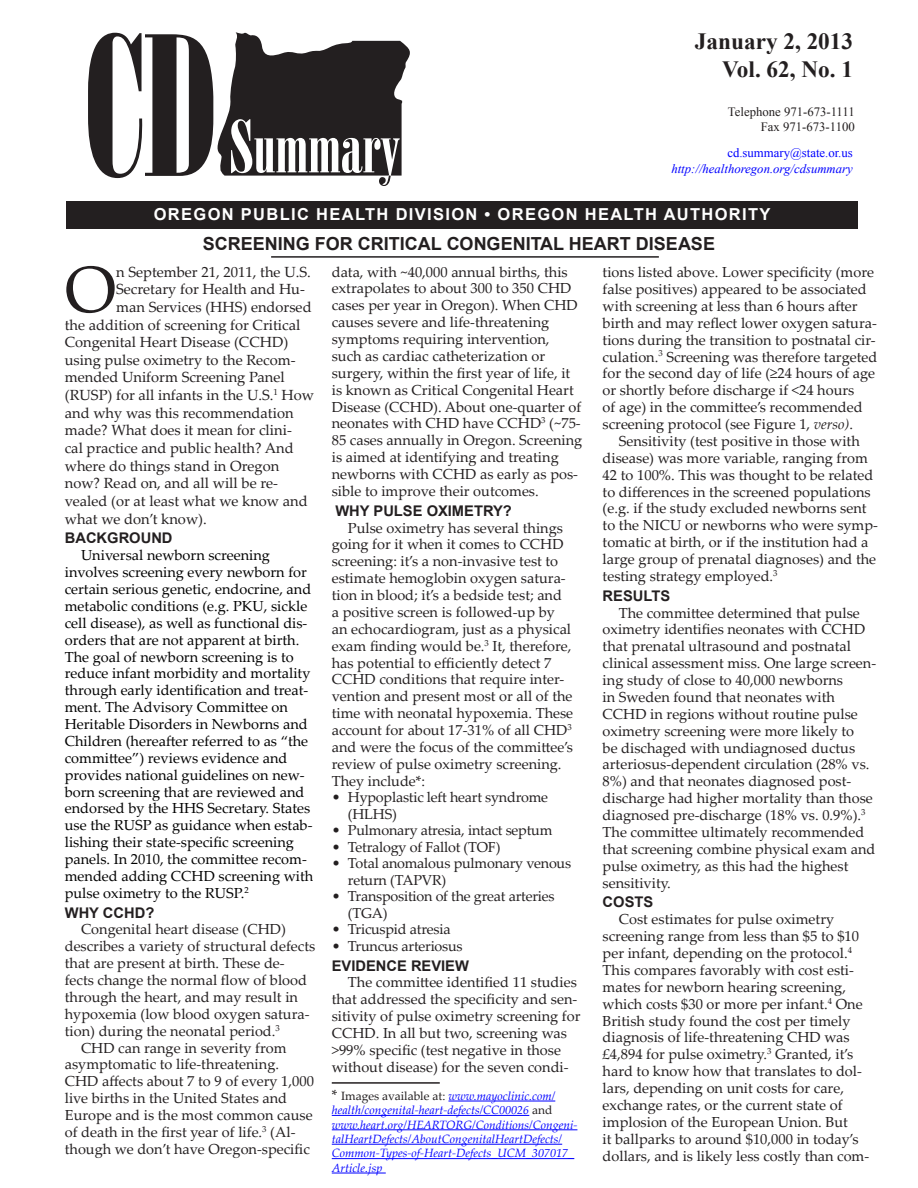
<style>
.page{position:relative;width:918px;height:1188px;background:#fff}
.page>*{position:absolute;margin:0;border:0;box-sizing:border-box;transform-origin:0 0}
.First_paragraph{font:65.4px "Palatino Linotype";color:#231f20}
.t1{font:700 23.25px "Times New Roman";color:#231f20}
.t2{font:18px/21.8px "Myriad Pro";color:#fff}
.Article_title{font:700 18px "Arial";color:#231f20}
.Headline{font:700 16.5px "Arial";letter-spacing:.08em;color:#fff}
.First_paragraph-2{font:14.7px "Palatino Linotype";color:#231f20}
.subheading{font:700 14.7px "Arial";color:#231f20}
.t3{font:14.55px/16.8px "Palatino Linotype";color:#231f20}
.t4{font:14.55px/16.8px "Palatino Linotype";color:#000}
.bullet_indents{font:14.4px/16.5px "Palatino Linotype";letter-spacing:-.015em;color:#231f20}
.t5{font:12.75px "Times New Roman";color:#231f20}
.t6{font:italic 12.75px "Times New Roman";color:#00f}
.t7{font:12.75px "Times New Roman";color:#00f}
.t8{font:italic 12px/14.4px "Palatino Linotype";color:#00f}
.s1{font-style:normal;font-size:14.55px;color:#231f20}
.s2{font-style:normal;color:#231f20}
.s3{font-style:italic}
</style>
<div class="page">
<svg style="left:88px;top:32px;width:322px;height:154px"></svg>
<div style="left:66px;top:201px;width:792px;height:28px;background:#231f20"></div>
<hr style="left:271px;top:256px;width:388px;height:2px;background:#231f20">
<hr style="left:332px;top:1082px;width:108px;height:2px;background:#231f20">
<hr style="left:448px;top:1101px;width:107px;height:1px;background:#00f">
<hr style="left:332px;top:1115px;width:197px;height:1px;background:#00f">
<hr style="left:332px;top:1129px;width:245px;height:1px;background:#00f">
<hr style="left:332px;top:1144px;width:230px;height:1px;background:#00f">
<hr style="left:332px;top:1158px;width:242px;height:1px;background:#00f">
<hr style="left:332px;top:1173px;width:54px;height:1px;background:#00f">
<p class="t1" style="left:695px;top:25px;width:160px">January 2, 2013</p>
<p class="t1" style="left:722px;top:53px;width:132px">Vol. 62, No. 1</p>
<p class="t5" style="left:728px;top:103px;width:128px">Telephone 971-673-1111</p>
<p class="t5" style="left:761px;top:118px;width:96px">Fax 971-673-1100</p>
<p class="t7" style="left:727px;top:144px;width:127px">cd.summary@state.or.us</p>
<p class="t6" style="left:671px;top:160px;width:183px">http://healthoregon.org/cdsummary</p>
<p class="t2" style="left:339px;top:199px;width:412px;text-indent:21px">OGY PUBLICATION OF THE PUBLIC HEALTH DIVISION<br>ORECON DEPATMENT OF HUMAN SERVICES</p>
<p class="Headline" style="left:154px;top:203px;width:618px">OREGON PUBLIC HEALTH DIVISION • OREGON HEALTH AUTHORITY</p>
<p class="Article_title" style="left:203px;top:231px;width:514px">SCREENING FOR CRITICAL CONGENITAL HEART DISEASE</p>
<p class="First_paragraph" style="left:65px;top:243px;width:53px">O</p>
<p class="First_paragraph-2" style="left:116px;top:261px;width:196px">n September 21, 2011, the U.S.</p>
<p class="First_paragraph-2" style="left:116px;top:279px;width:190px">Secretary for Health and Hu-</p>
<p class="First_paragraph-2" style="left:116px;top:296px;width:197px">man Services (HHS) endorsed</p>
<p class="First_paragraph-2" style="left:65px;top:314px;width:237px">the addition of screening for Critical</p>
<p class="First_paragraph-2" style="left:65px;top:332px;width:225px">Congenital Heart Disease (CCHD)</p>
<p class="First_paragraph-2" style="left:65px;top:349px;width:232px">using pulse oximetry to the Recom-</p>
<p class="First_paragraph-2" style="left:65px;top:367px;width:221px">mended Uniform Screening Panel</p>
<p class="First_paragraph-2" style="left:65px;top:385px;width:251px">(RUSP) for all infants in the U.S.<sup>1</sup> How</p>
<p class="First_paragraph-2" style="left:65px;top:402px;width:230px">and why was this recommendation</p>
<p class="First_paragraph-2" style="left:65px;top:420px;width:229px">made? What does it mean for clini-</p>
<p class="First_paragraph-2" style="left:65px;top:438px;width:231px">cal practice and public health? And</p>
<p class="First_paragraph-2" style="left:65px;top:455px;width:216px">where do things stand in Oregon</p>
<p class="First_paragraph-2" style="left:65px;top:473px;width:215px">now? Read on, and all will be re-</p>
<p class="First_paragraph-2" style="left:65px;top:491px;width:244px">vealed (or at least what we know and</p>
<p class="First_paragraph-2" style="left:65px;top:508px;width:144px">what we don’t know).</p>
<p class="subheading" style="left:65px;top:529px;width:109px">BACKGROUND</p>
<p class="t4" style="left:65px;top:546px;width:250px;text-indent:16px">Universal newborn screening involves screening every newborn for certain serious genetic, endocrine, and metabolic conditions (e.g. PKU, sickle cell disease), as well as functional dis&shy;orders that are not apparent at birth.<br>The goal of newborn screening is to reduce infant morbidity and mortality through early identification and treat&shy;ment. The Advisory Committee on Heritable Disorders in Newborns and Children (hereafter referred to as “the committee”) reviews evidence and provides national guidelines on new&shy;born screening that are reviewed and endorsed by the HHS Secretary. States use the RUSP as guidance when estab&shy;lishing their state-specific screening panels. In 2010, the committee recom&shy;mended adding CCHD screening with pulse oximetry to the RUSP.<sup>2</sup></p>
<p class="subheading" style="left:65px;top:903px;width:91px">WHY CCHD?</p>
<p class="t3" style="left:65px;top:921px;width:252px;text-indent:16px">Congenital heart disease (CHD) describes a variety of structural defects that are present at birth. These de&shy;fects change the normal flow of blood through the heart, and may result in hypoxemia (low blood oxygen satura&shy;tion) during the neonatal period.<sup>3</sup></p>
<p class="t3" style="left:65px;top:1039px;width:251px;text-indent:16px">CHD can range in severity from asymptomatic to life-threatening.<br>CHD affects about 7 to 9 of every 1,000 live births in the United States and Europe and is the most common cause of death in the first year of life.<sup>3</sup> (Al&shy;though we don’t have Oregon-specific</p>
<p class="t3" style="left:332px;top:263px;width:252px">data, with ~40,000 annual births, this extrapolates to about 300 to 350 CHD cases per year in Oregon). When CHD causes severe and life-threatening symptoms requiring intervention, such as cardiac catheterization or surgery, within the first year of life, it is known as Critical Congenital Heart Disease (CCHD). About one-quarter of neonates with CHD have CCHD<sup>3</sup> (~75- 85 cases annually in Oregon. Screening is aimed at identifying and treating newborns with CCHD as early as pos&shy;sible to improve their outcomes.</p>
<p class="subheading" style="left:335px;top:501px;width:178px">WHY PULSE OXIMETRY?</p>
<p class="t3" style="left:332px;top:519px;width:243px;text-indent:16px">Pulse oximetry has several things going for it when it comes to CCHD screening: it’s a non-invasive test to estimate hemoglobin oxygen satura&shy;tion in blood; it’s a bedside test; and<br>a positive screen is followed-up by an echocardiogram, just as a physical exam finding would be.<sup>3</sup> It, therefore, has potential to efficiently detect 7<br>CCHD conditions that require inter&shy;vention and present most or all of the time with neonatal hypoxemia. These account for about 17-31% of all CHD<sup>3 </sup>and were the focus of the committee’s review of pulse oximetry screening.<br>They include*:</p>
<p class="bullet_indents" style="left:348px;top:789px;width:202px;text-indent:-16px">• Hypoplastic left heart syndrome (HLHS)</p>
<p class="bullet_indents" style="left:332px;top:822px;width:222px">• Pulmonary atresia, intact septum</p>
<p class="bullet_indents" style="left:332px;top:838px;width:170px">• Tetralogy of Fallot (TOF)</p>
<p class="bullet_indents" style="left:348px;top:855px;width:225px;text-indent:-16px">• Total anomalous pulmonary venous return (TAPVR)</p>
<p class="bullet_indents" style="left:348px;top:888px;width:208px;text-indent:-16px">• Transposition of the great arteries (TGA)</p>
<p class="bullet_indents" style="left:332px;top:921px;width:120px">• Tricuspid atresia</p>
<p class="bullet_indents" style="left:332px;top:937px;width:132px">• Truncus arteriosus</p>
<p class="subheading" style="left:332px;top:956px;width:139px">EVIDENCE REVIEW</p>
<p class="t3" style="left:332px;top:973px;width:250px;text-indent:16px">The committee identified 11 studies that addressed the specificity and sen&shy;sitivity of pulse oximetry screening for CCHD. In all but two, screening was &gt;99% specific (test negative in those without disease) for the seven condi-</p>
<p class="t8" style="left:332px;top:1088px;width:247px"><span class="s1">*</span> <span class="s2">Images available at:</span> www.mayoclinic.com/ health/congenital-heart-defects/CC00026 <span class="s2">and </span>www.heart.org/HEARTORG/Conditions/Congeni&shy;talHeartDefects/AboutCongenitalHeartDefects/ Common-Types-of-Heart-Defects_UCM_307017_ Article.jsp</p>
<p class="t3" style="left:603px;top:263px;width:276px">tions listed above. Lower specificity (more false positives) appeared to be associated with screening at less than 6 hours after birth and may reflect lower oxygen satura&shy;tions during the transition to postnatal cir&shy;culation.<sup>3</sup> Screening was therefore targeted for the second day of life (≥24 hours of age or shortly before discharge if &lt;24 hours<br>of age) in the committee’s recommended screening protocol (see Figure 1, <span class="s3">verso)</span>.</p>
<p class="t3" style="left:603px;top:432px;width:277px;text-indent:16px">Sensitivity (test positive in those with disease) was more variable, ranging from 42 to 100%. This was thought to be related to differences in the screened populations (e.g. if the study excluded newborns sent to the NICU or newborns who were symp&shy;tomatic at birth, or if the institution had a large group of prenatal diagnoses) and the testing strategy employed.<sup>3</sup></p>
<p class="subheading" style="left:603px;top:586px;width:69px">RESULTS</p>
<p class="t3" style="left:603px;top:604px;width:275px;text-indent:16px">The committee determined that pulse oximetry identifies neonates with CCHD that prenatal ultrasound and postnatal clinical assessment miss. One large screen&shy;ing study of close to 40,000 newborns<br>in Sweden found that neonates with CCHD in regions without routine pulse oximetry screening were more likely to<br>be dischaged with undiagnosed ductus arteriosus-dependent circulation (28% vs.<br>8%) and that neonates diagnosed post&shy;discharge had higher mortality than those diagnosed pre-discharge (18% vs. 0.9%).<sup>3<br></sup>The committee ultimately recommended that screening combine physical exam and pulse oximetry, as this had the highest sensitivity.</p>
<p class="subheading" style="left:603px;top:893px;width:52px">COSTS</p>
<p class="t3" style="left:603px;top:910px;width:268px;text-indent:16px">Cost estimates for pulse oximetry screening range from less than $5 to $10 per infant, depending on the protocol.<sup>4<br></sup>This compares favorably with cost esti&shy;mates for newborn hearing screening, which costs $30 or more per infant.<sup>4</sup> One British study found the cost per timely diagnosis of life-threatening CHD was £4,894 for pulse oximetry.<sup>3</sup> Granted, it’s hard to know how that translates to dol&shy;lars, depending on unit costs for care, exchange rates, or the current state of implosion of the European Union. But<br>it ballparks to around $10,000 in today’s dollars, and is likely less costly than com-</p>
</div>
